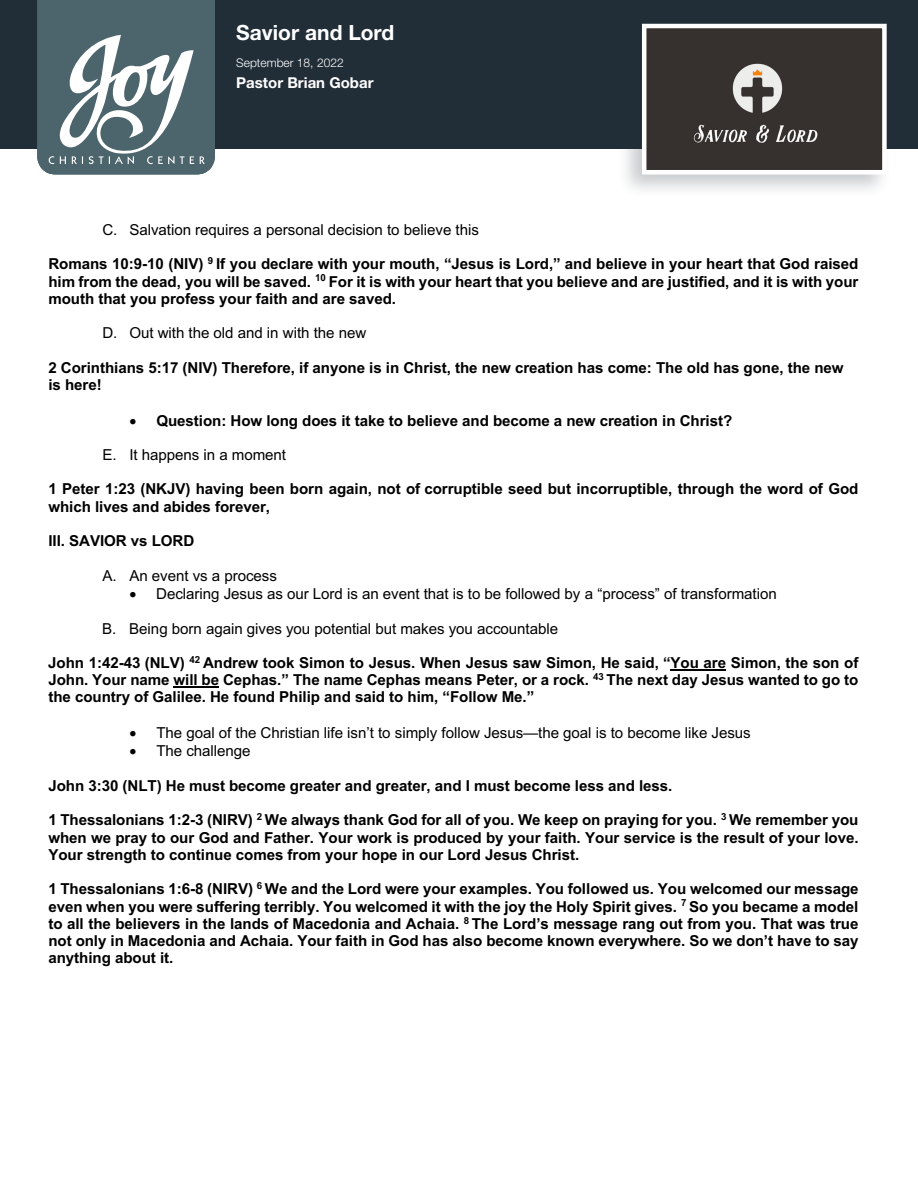
<style>
.page{position:relative;width:918px;height:1188px;background:#fff}
.page>*{position:absolute;margin:0;border:0;box-sizing:border-box;transform-origin:0 0}
.t1{font:700 21px "Helvetica Neue LT";color:#fff}
.t2{font:700 15.15px/17.2px "Arial";letter-spacing:-.005em;color:#000;text-align:justify}
.t3{font:15.15px "Arial";letter-spacing:-.005em;color:#000}
.t4{font:700 15px "Helvetica Neue LT";color:#fff}
.t5{font:300 12px "Helvetica Neue LT";color:#fff}
</style>
<div class="page">
<hr style="left:670px;top:669px;width:56px;height:2px;background:#000">
<hr style="left:174px;top:687px;width:45px;height:1px;background:#000">
<div style="left:0;top:0;width:918px;height:149px;background:#212d37"></div>
<div style="left:617px;top:18px;width:276px;height:181px;background:#212d37;opacity:.25"></div>
<svg style="left:640px;top:22px;width:249px;height:155px;background:#54504d"></svg>
<svg style="left:37px;top:0;width:178px;height:174px;background:#6c7f85"></svg>
<h1 class="t1" style="left:236px;top:20px;width:159px">Savior and Lord</h1>
<p class="t5" style="left:236px;top:56px;width:109px">September 18, 2022</p>
<p class="t4" style="left:236px;top:74px;width:139px">Pastor Brian Gobar</p>
<p class="t3" style="left:102px;top:219px;width:378px">C. Salvation requires a personal decision to believe this</p>
<p class="t2" style="left:48px;top:256px;width:812px">Romans 10:9-10 (NIV) <sup>9</sup> If you declare with your mouth, “Jesus is Lord,” and believe in your heart that God raised him from the dead, you will be saved. <sup>10</sup> For it is with your heart that you believe and are justified, and it is with your mouth that you profess your faith and are saved.</p>
<p class="t3" style="left:102px;top:322px;width:265px">D. Out with the old and in with the new</p>
<p class="t2" style="left:48px;top:359px;width:797px">2 Corinthians 5:17 (NIV) Therefore, if anyone is in Christ, the new creation has come: The old has gone, the new is here!</p>
<p class="t2" style="left:129px;top:412px;width:604px">• Question: How long does it take to believe and become a new creation in Christ?</p>
<p class="t3" style="left:102px;top:444px;width:185px">E. It happens in a moment</p>
<p class="t2" style="left:48px;top:481px;width:812px">1 Peter 1:23 (NKJV) having been born again, not of corruptible seed but incorruptible, through the word of God which lives and abides forever,</p>
<p class="t2" style="left:48px;top:532px;width:148px">III. SAVIOR vs LORD</p>
<p class="t3" style="left:102px;top:565px;width:176px">A. An event vs a process</p>
<p class="t3" style="left:129px;top:583px;width:649px">• Declaring Jesus as our Lord is an event that is to be followed by a “process” of transformation</p>
<p class="t3" style="left:102px;top:618px;width:457px">B. Being born again gives you potential but makes you accountable</p>
<p class="t2" style="left:48px;top:654px;width:812px">John 1:42-43 (NLV) <sup>42</sup> Andrew took Simon to Jesus. When Jesus saw Simon, He said, “You are Simon, the son of John. Your name will be Cephas.” The name Cephas means Peter, or a rock. <sup>43</sup> The next day Jesus wanted to go to the country of Galilee. He found Philip and said to him, “Follow Me.”</p>
<p class="t3" style="left:129px;top:722px;width:623px">• The goal of the Christian life isn’t to simply follow Jesus—the goal is to become like Jesus</p>
<p class="t3" style="left:129px;top:741px;width:123px">• The challenge</p>
<p class="t2" style="left:48px;top:777px;width:626px">John 3:30 (NLT) He must become greater and greater, and I must become less and less.</p>
<p class="t2" style="left:48px;top:811px;width:812px">1 Thessalonians 1:2-3 (NIRV) <sup>2</sup> We always thank God for all of you. We keep on praying for you. <sup>3</sup> We remember you when we pray to our God and Father. Your work is produced by your faith. Your service is the result of your love.<br>Your strength to continue comes from your hope in our Lord Jesus Christ.</p>
<p class="t2" style="left:48px;top:881px;width:812px">1 Thessalonians 1:6-8 (NIRV) <sup>6</sup> We and the Lord were your examples. You followed us. You welcomed our message even when you were suffering terribly. You welcomed it with the joy the Holy Spirit gives. <sup>7</sup> So you became a model to all the believers in the lands of Macedonia and Achaia. <sup>8</sup> The Lord’s message rang out from you. That was true not only in Macedonia and Achaia. Your faith in God has also become known everywhere. So we don’t have to say anything about it.</p>
</div>
